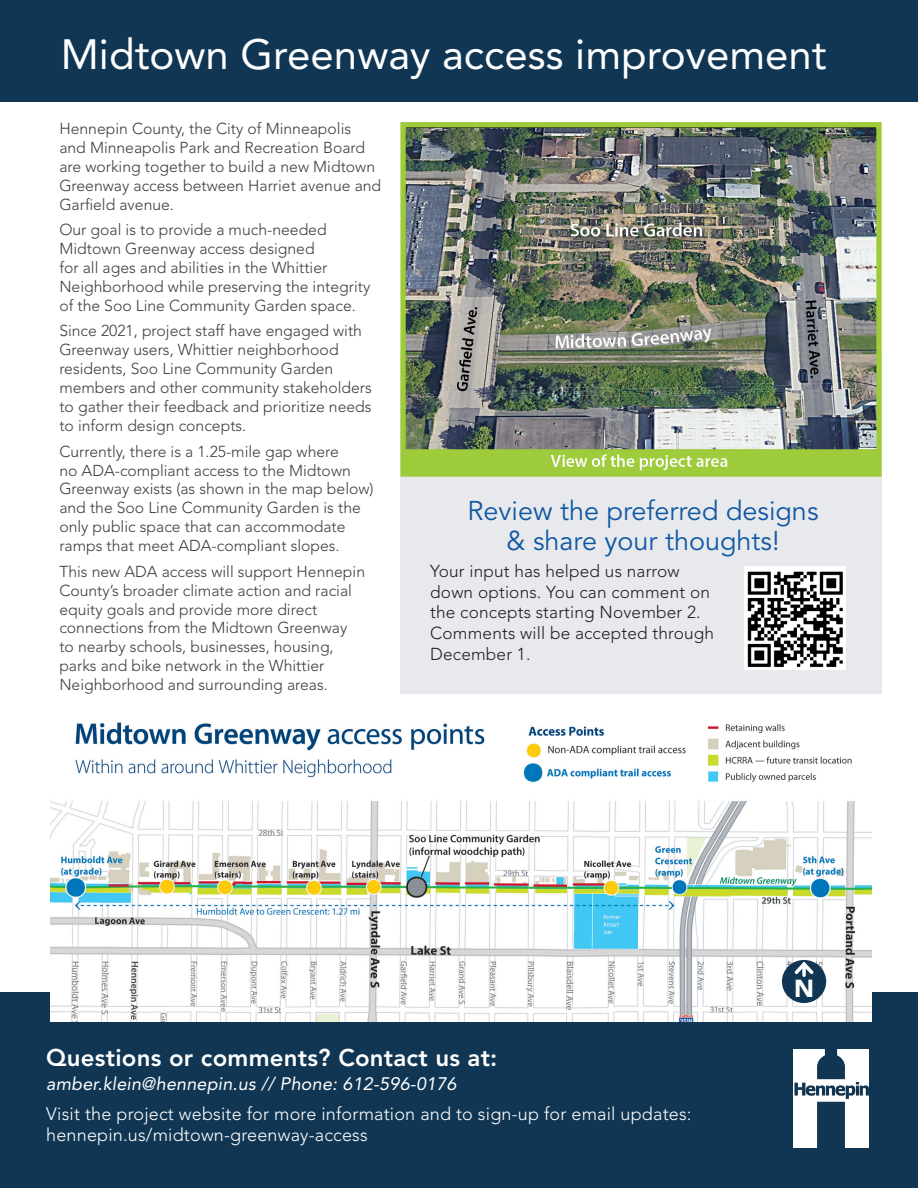
<style>
.page{position:relative;width:918px;height:1188px;background:#fff}
.page>*{position:absolute;margin:0;border:0;box-sizing:border-box;transform-origin:0 0}
.t1{font:42px "Avenir LT Std";color:#fff}
.body{font:27px/30px "Avenir LT Std";color:#1058a4;text-align:center}
.t2{font:900 24.45px "Avenir LT Std";color:#fff}
.body-2{font:800 24px "Avenir LT Std";letter-spacing:.01em;color:#fff}
.body-3{font:300 18px/21.6px "Avenir LT Std";letter-spacing:.01em;color:#fff}
.body-4{font:italic 18px "Avenir LT Std";letter-spacing:.01em;color:#fff}
.body-5{font:300 17.25px/20.7px "Avenir LT Std";letter-spacing:.01em;color:#231f20}
.t3{font:300 15.75px/18.9px "Avenir LT Std";color:#3e3e3f}
</style>
<div class="page">
<div style="left:0;top:993px;width:918px;height:195px;background:#103653"></div>
<img style="left:51px;top:722px;width:821px;height:300px">
<div style="left:400px;top:352px;width:482px;height:341px;background:#e8e9ec"></div>
<div style="left:0;top:0;width:918px;height:102px;background:#103653"></div>
<img style="left:406px;top:128px;width:470px;height:343px">
<div style="left:400px;top:122px;width:482px;height:355px;border:5px solid #9ecb3a"></div>
<img style="left:745px;top:567px;width:100px;height:103px">
<div style="left:782px;top:960px;width:44px;height:43px;background:#103653;border-radius:50%"></div>
<svg style="left:791px;top:959px;width:26px;height:18px"></svg>
<img style="left:794px;top:1049px;width:75px;height:99px">
<p class="t1" style="left:61px;top:30px;width:767px">Midtown Greenway access improvement</p>
<p class="t3" style="left:59px;top:119px;width:323px">Hennepin County, the City of Minneapolis and Minneapolis Park and Recreation Board are working together to build a new Midtown Greenway access between Harriet avenue and Garfield avenue.</p>
<p class="t3" style="left:59px;top:220px;width:313px">Our goal is to provide a much-needed Midtown Greenway access designed<br>for all ages and abilities in the Whittier Neighborhood while preserving the integrity of the Soo Line Community Garden space.</p>
<p class="t3" style="left:59px;top:322px;width:314px">Since 2021, project staff have engaged with Greenway users, Whittier neighborhood residents, Soo Line Community Garden members and other community stakeholders to gather their feedback and prioritize needs to inform design concepts.</p>
<p class="t3" style="left:59px;top:442px;width:316px">Currently, there is a 1.25-mile gap where<br>no ADA-compliant access to the Midtown Greenway exists (as shown in the map below) and the Soo Line Community Garden is the only public space that can accommodate ramps that meet ADA-compliant slopes.</p>
<p class="t3" style="left:59px;top:562px;width:307px">This new ADA access will support Hennepin County’s broader climate action and racial equity goals and provide more direct connections from the Midtown Greenway to nearby schools, businesses, housing, parks and bike network in the Whittier Neighborhood and surrounding areas.</p>
<p class="body" style="left:468px;top:496px;width:352px">Review the preferred designs &amp; share your thoughts!</p>
<p class="body-5" style="left:430px;top:561px;width:285px">Your input has helped us narrow down options. You can comment on the concepts starting November 2.<br>Comments will be accepted through<br>December 1.</p>
<p class="t2" style="left:794px;top:973px;width:21px">N</p>
<p class="body-2" style="left:46px;top:1043px;width:453px">Questions or comments? Contact us at:</p>
<p class="body-4" style="left:46px;top:1074px;width:412px">amber.klein@hennepin.us // Phone: 612-596-0176</p>
<p class="body-3" style="left:46px;top:1103px;width:647px">Visit the project website for more information and to sign-up for email updates: hennepin.us/midtown-greenway-access</p>
</div>
